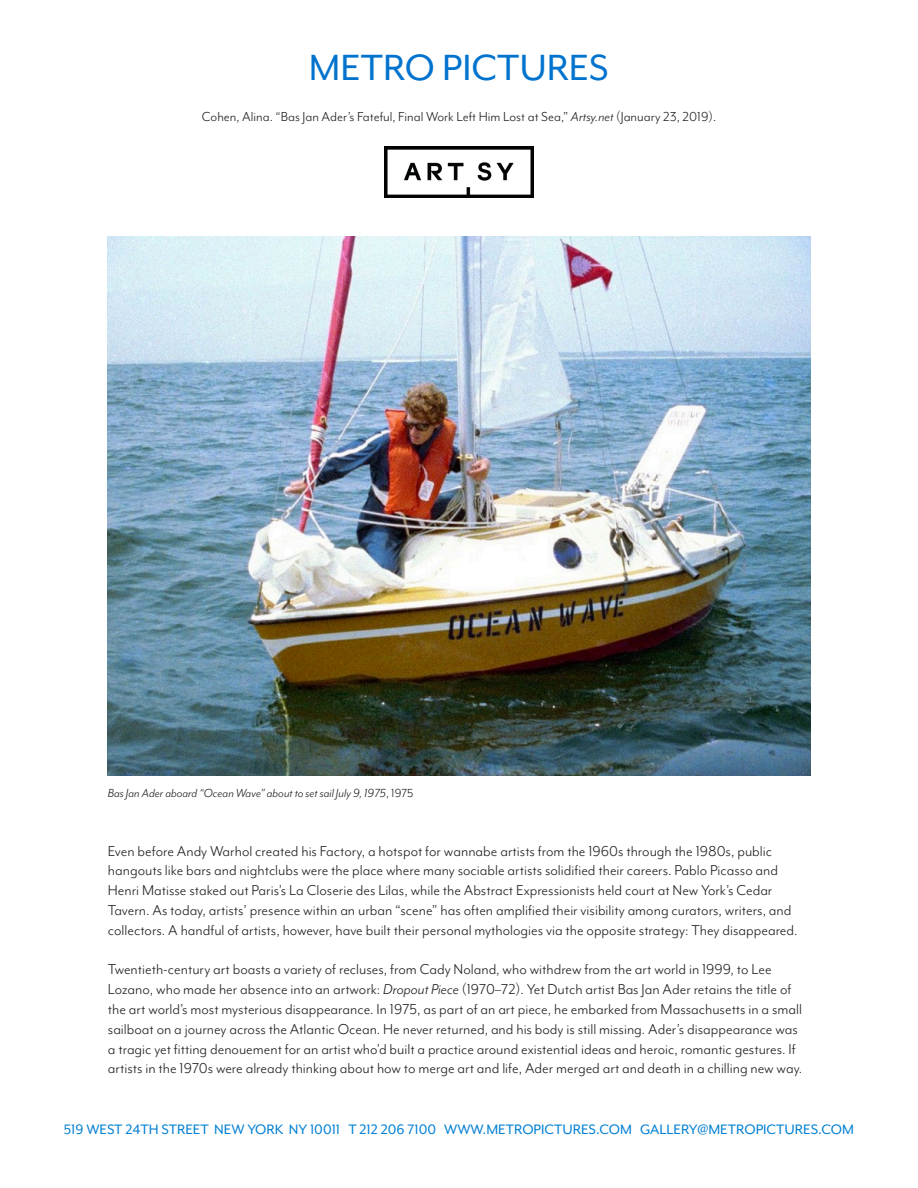
<style>
.page{position:relative;width:918px;height:1188px;background:#fff}
.page>*{position:absolute;margin:0;border:0;box-sizing:border-box;transform-origin:0 0}
.t1{font:42px "Mr Eaves Mod OT";color:#0073ce}
.t2{font:16.5px/19.8px "Mr Eaves Mod OT";color:#231f20}
.t3{font:15.75px "Mr Eaves Mod OT";color:#007fd3}
.t4{font:15px "Mr Eaves Mod OT";color:#231f20}
.t5{font:italic 13.5px "Mr Eaves Mod OT";color:#231f20}
.s1{font-style:italic}
.s2{font-style:normal}
</style>
<div class="page">
<img style="left:385px;top:147px;width:148px;height:51px">
<img style="left:108px;top:237px;width:702px;height:538px">
<p class="t1" style="left:309px;top:44px;width:302px">METRO PICTURES</p>
<p class="t4" style="left:202px;top:108px;width:516px">Cohen, Alina. “Bas Jan Ader’s Fateful, Final Work Left Him Lost at Sea,” <span class="s1">Artsy.net</span> (January 23, 2019).</p>
<p class="t5" style="left:108px;top:786px;width:307px">Bas Jan Ader aboard “Ocean Wave” about to set sail July 9, 1975<span class="s2">, 1975</span></p>
<p class="t2" style="left:108px;top:841px;width:691px">Even before Andy Warhol created his Factory, a hotspot for wannabe artists from the 1960s through the 1980s, public hangouts like bars and nightclubs were the place where many sociable artists solidified their careers. Pablo Picasso and Henri Matisse staked out Paris’s La Closerie des Lilas, while the Abstract Expressionists held court at New York’s Cedar Tavern. As today, artists’ presence within an urban “scene” has often amplified their visibility among curators, writers, and collectors. A handful of artists, however, have built their personal mythologies via the opposite strategy: They disappeared.</p>
<p class="t2" style="left:108px;top:960px;width:696px">Twentieth-century art boasts a variety of recluses, from Cady Noland, who withdrew from the art world in 1999, to Lee Lozano, who made her absence into an artwork: <span class="s1">Dropout Piece</span> (1970–72). Yet Dutch artist Bas Jan Ader retains the title of the art world’s most mysterious disappearance. In 1975, as part of an art piece, he embarked from Massachusetts in a small sailboat on a journey across the Atlantic Ocean. He never returned, and his body is still missing. Ader’s disappearance was a tragic yet fitting denouement for an artist who’d built a practice around existential ideas and heroic, romantic gestures. If artists in the 1970s were already thinking about how to merge art and life, Ader merged art and death in a chilling new way.</p>
<p class="t3" style="left:64px;top:1121px;width:792px">519 WEST 24TH STREET NEW YORK NY 10011 T 212 206 7100 WWW.METROPICTURES.COM GALLERY@METROPICTURES.COM</p>
</div>
